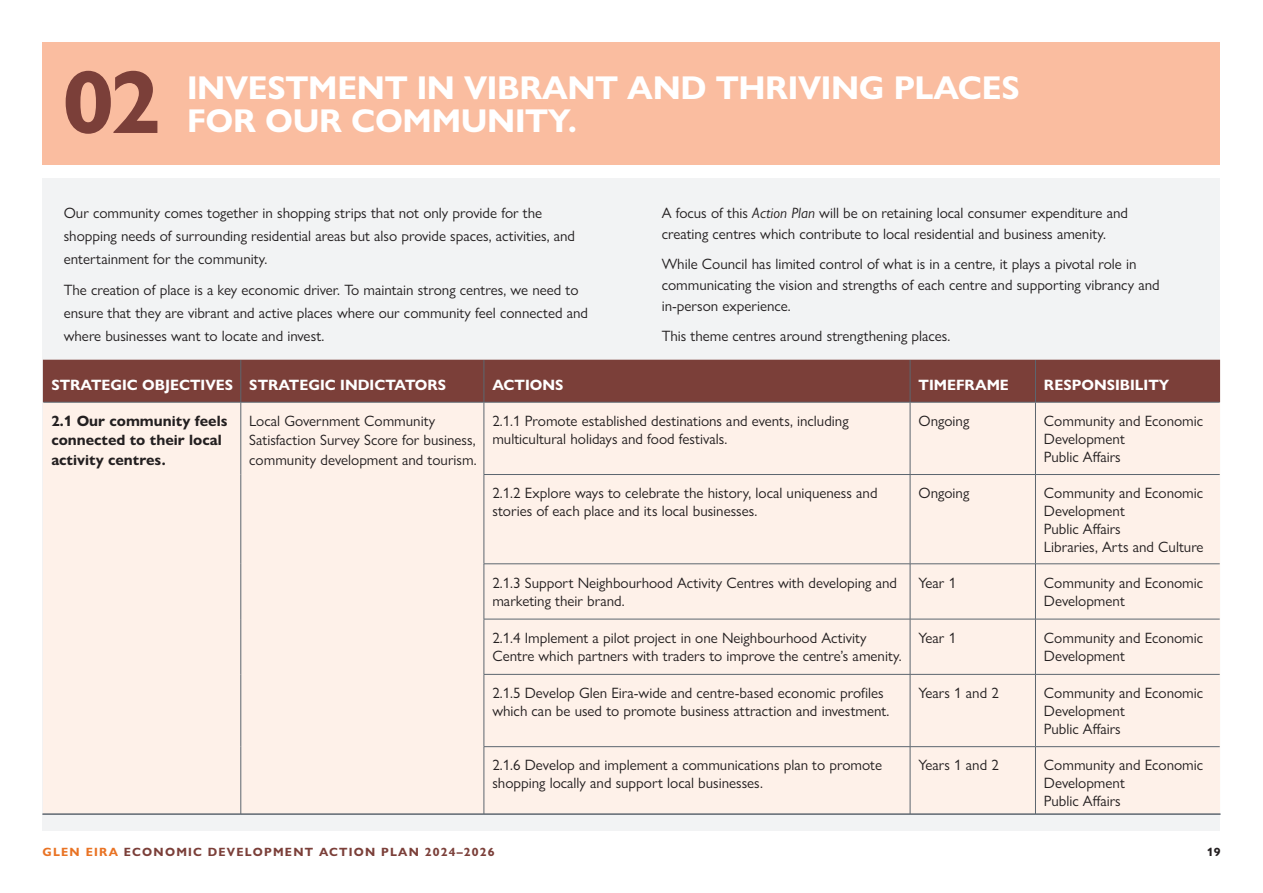
<style>
.page{position:relative;width:1263px;height:893px;background:#fff}
.page>*{position:absolute;margin:0;border:0;box-sizing:border-box;transform-origin:0 0}
.Body{font:700 90px "Gill Sans Nova";color:#7b3f39}
.Subheading{font:700 33.15px/33.2px "Gill Sans Nova";letter-spacing:-.01em;color:#fff}
.t1{font:15px/18px "Gill Sans Nova";color:#231f20}
.t2{font:700 15px "Gill Sans Nova";color:#fff}
.t3{font:700 15px/19.5px "Gill Sans Nova";color:#231f20}
.t4{font:700 12px "Gill Sans Nova";letter-spacing:.1em;color:#7b3f39}
.t5{font:700 12px "Gill Sans Nova";color:#231f20}
.s1{font-style:italic}
.s2{color:#e97324}
</style>
<div class="page">
<div style="left:43px;top:179px;width:1177px;height:652px;background:#f2f3f4"></div>
<div style="left:43px;top:43px;width:1177px;height:122px;background:#fabda0"></div>
<div style="left:43px;top:360px;width:1177px;height:42px;background:#7b3f39"></div>
<div style="left:43px;top:403px;width:1177px;height:411px;background:#fef1e9"></div>
<hr style="left:240px;top:360px;width:1px;height:42px;background:#5c666f">
<hr style="left:483px;top:360px;width:1px;height:42px;background:#5c666f">
<hr style="left:910px;top:360px;width:1px;height:42px;background:#5c666f">
<hr style="left:1035px;top:360px;width:1px;height:42px;background:#5c666f">
<hr style="left:43px;top:402px;width:198px;height:1px;background:#5c666f">
<hr style="left:241px;top:402px;width:243px;height:1px;background:#5c666f">
<hr style="left:241px;top:402px;width:1px;height:72px;background:#5c666f">
<hr style="left:241px;top:474px;width:1px;height:90px;background:#5c666f">
<hr style="left:241px;top:564px;width:1px;height:55px;background:#5c666f">
<hr style="left:241px;top:619px;width:1px;height:55px;background:#5c666f">
<hr style="left:241px;top:674px;width:1px;height:73px;background:#5c666f">
<hr style="left:241px;top:747px;width:1px;height:67px;background:#5c666f">
<hr style="left:484px;top:402px;width:426px;height:1px;background:#5c666f">
<hr style="left:484px;top:402px;width:1px;height:72px;background:#5c666f">
<hr style="left:910px;top:402px;width:125px;height:1px;background:#5c666f">
<hr style="left:910px;top:402px;width:1px;height:72px;background:#5c666f">
<hr style="left:1035px;top:402px;width:185px;height:1px;background:#5c666f">
<hr style="left:1035px;top:402px;width:1px;height:72px;background:#5c666f">
<hr style="left:484px;top:474px;width:426px;height:1px;background:#5c666f">
<hr style="left:484px;top:475px;width:1px;height:89px;background:#5c666f">
<hr style="left:910px;top:474px;width:125px;height:1px;background:#5c666f">
<hr style="left:910px;top:475px;width:1px;height:89px;background:#5c666f">
<hr style="left:1035px;top:474px;width:185px;height:1px;background:#5c666f">
<hr style="left:1035px;top:475px;width:1px;height:89px;background:#5c666f">
<hr style="left:484px;top:564px;width:426px;height:1px;background:#5c666f">
<hr style="left:484px;top:564px;width:1px;height:55px;background:#5c666f">
<hr style="left:910px;top:564px;width:125px;height:1px;background:#5c666f">
<hr style="left:910px;top:564px;width:1px;height:55px;background:#5c666f">
<hr style="left:1035px;top:564px;width:185px;height:1px;background:#5c666f">
<hr style="left:1035px;top:564px;width:1px;height:55px;background:#5c666f">
<hr style="left:484px;top:619px;width:426px;height:1px;background:#5c666f">
<hr style="left:484px;top:619px;width:1px;height:55px;background:#5c666f">
<hr style="left:910px;top:619px;width:125px;height:1px;background:#5c666f">
<hr style="left:910px;top:619px;width:1px;height:55px;background:#5c666f">
<hr style="left:1035px;top:619px;width:185px;height:1px;background:#5c666f">
<hr style="left:1035px;top:619px;width:1px;height:55px;background:#5c666f">
<hr style="left:484px;top:674px;width:426px;height:1px;background:#5c666f">
<hr style="left:484px;top:675px;width:1px;height:71px;background:#5c666f">
<hr style="left:910px;top:674px;width:125px;height:1px;background:#5c666f">
<hr style="left:910px;top:675px;width:1px;height:71px;background:#5c666f">
<hr style="left:1035px;top:674px;width:185px;height:1px;background:#5c666f">
<hr style="left:1035px;top:675px;width:1px;height:71px;background:#5c666f">
<hr style="left:484px;top:746px;width:426px;height:1px;background:#5c666f">
<hr style="left:484px;top:747px;width:1px;height:67px;background:#5c666f">
<hr style="left:910px;top:746px;width:125px;height:1px;background:#5c666f">
<hr style="left:910px;top:747px;width:1px;height:67px;background:#5c666f">
<hr style="left:1035px;top:746px;width:185px;height:1px;background:#5c666f">
<hr style="left:1035px;top:747px;width:1px;height:67px;background:#5c666f">
<hr style="left:43px;top:814px;width:1177px;height:1px;background:#5c666f">
<p class="Body" style="left:63px;top:46px;width:100px">02</p>
<p class="Subheading" style="left:187px;top:71px;width:834px">INVESTMENT IN VIBRANT AND THRIVING PLACES<br>FOR OUR COMMUNITY.</p>
<p class="t1" style="left:64px;top:201px;width:513px;line-height:23px">Our community comes together in shopping strips that not only provide for the shopping needs of surrounding residential areas but also provide spaces, activities, and entertainment for the community.</p>
<p class="t1" style="left:64px;top:278px;width:526px;line-height:23px">The creation of place is a key economic driver. To maintain strong centres, we need to ensure that they are vibrant and active places where our community feel connected and where businesses want to locate and invest.</p>
<p class="t1" style="left:662px;top:202px;width:468px;line-height:21.3px">A focus of this <span class="s1">Action Plan</span> will be on retaining local consumer expenditure and creating centres which contribute to local residential and business amenity.</p>
<p class="t1" style="left:662px;top:253px;width:499px;line-height:21.3px">While Council has limited control of what is in a centre, it plays a pivotal role in communicating the vision and strengths of each centre and supporting vibrancy and in-person experience.</p>
<p class="t1" style="left:662px;top:327px;width:290px">This theme centres around strengthening places.</p>
<p class="t2" style="left:51px;top:375px;width:183px">STRATEGIC OBJECTIVES</p>
<p class="t2" style="left:249px;top:375px;width:198px">STRATEGIC INDICTATORS</p>
<p class="t2" style="left:492px;top:375px;width:73px">ACTIONS</p>
<p class="t2" style="left:918px;top:375px;width:92px">TIMEFRAME</p>
<p class="t2" style="left:1044px;top:375px;width:127px">RESPONSIBILITY</p>
<p class="t3" style="left:51px;top:411px;width:178px">2.1 Our community feels connected to their local activity centres.</p>
<p class="t1" style="left:249px;top:411px;width:229px;line-height:19.5px">Local Government Community<br>Satisfaction Survey Score for business, community development and tourism.</p>
<p class="t1" style="left:492px;top:412px;width:358px">2.1.1 Promote established destinations and events, including multicultural holidays and food festivals.</p>
<p class="t1" style="left:918px;top:412px;width:52px">Ongoing</p>
<p class="t1" style="left:1044px;top:412px;width:161px">Community and Economic<br>Development</p>
<p class="t1" style="left:1044px;top:448px;width:78px">Public Affairs</p>
<p class="t1" style="left:492px;top:484px;width:387px">2.1.2 Explore ways to celebrate the history, local uniqueness and stories of each place and its local businesses.</p>
<p class="t1" style="left:918px;top:484px;width:52px">Ongoing</p>
<p class="t1" style="left:1044px;top:484px;width:161px">Community and Economic<br>Development</p>
<p class="t1" style="left:1044px;top:520px;width:78px">Public Affairs</p>
<p class="t1" style="left:1044px;top:538px;width:161px">Libraries, Arts and Culture</p>
<p class="t1" style="left:492px;top:573px;width:406px">2.1.3 Support Neighbourhood Activity Centres with developing and marketing their brand.</p>
<p class="t1" style="left:918px;top:573px;width:39px">Year 1</p>
<p class="t1" style="left:1044px;top:573px;width:161px">Community and Economic<br>Development</p>
<p class="t1" style="left:492px;top:628px;width:411px">2.1.4 Implement a pilot project in one Neighbourhood Activity<br>Centre which partners with traders to improve the centre’s amenity.</p>
<p class="t1" style="left:918px;top:628px;width:39px">Year 1</p>
<p class="t1" style="left:1044px;top:628px;width:161px">Community and Economic<br>Development</p>
<p class="t1" style="left:492px;top:684px;width:398px">2.1.5 Develop Glen Eira-wide and centre-based economic profiles which can be used to promote business attraction and investment.</p>
<p class="t1" style="left:918px;top:684px;width:82px">Years 1 and 2</p>
<p class="t1" style="left:1044px;top:684px;width:161px">Community and Economic<br>Development</p>
<p class="t1" style="left:1044px;top:720px;width:78px">Public Affairs</p>
<p class="t1" style="left:492px;top:756px;width:391px">2.1.6 Develop and implement a communications plan to promote shopping locally and support local businesses.</p>
<p class="t1" style="left:918px;top:756px;width:82px">Years 1 and 2</p>
<p class="t1" style="left:1044px;top:756px;width:161px">Community and Economic<br>Development</p>
<p class="t1" style="left:1044px;top:792px;width:78px">Public Affairs</p>
<p class="t4" style="left:43px;top:844px;width:454px"><span class="s2">GLEN EIRA</span> ECONOMIC DEVELOPMENT ACTION PLAN 2024–2026</p>
<p class="t5" style="left:1207px;top:844px;width:15px">19</p>
</div>
